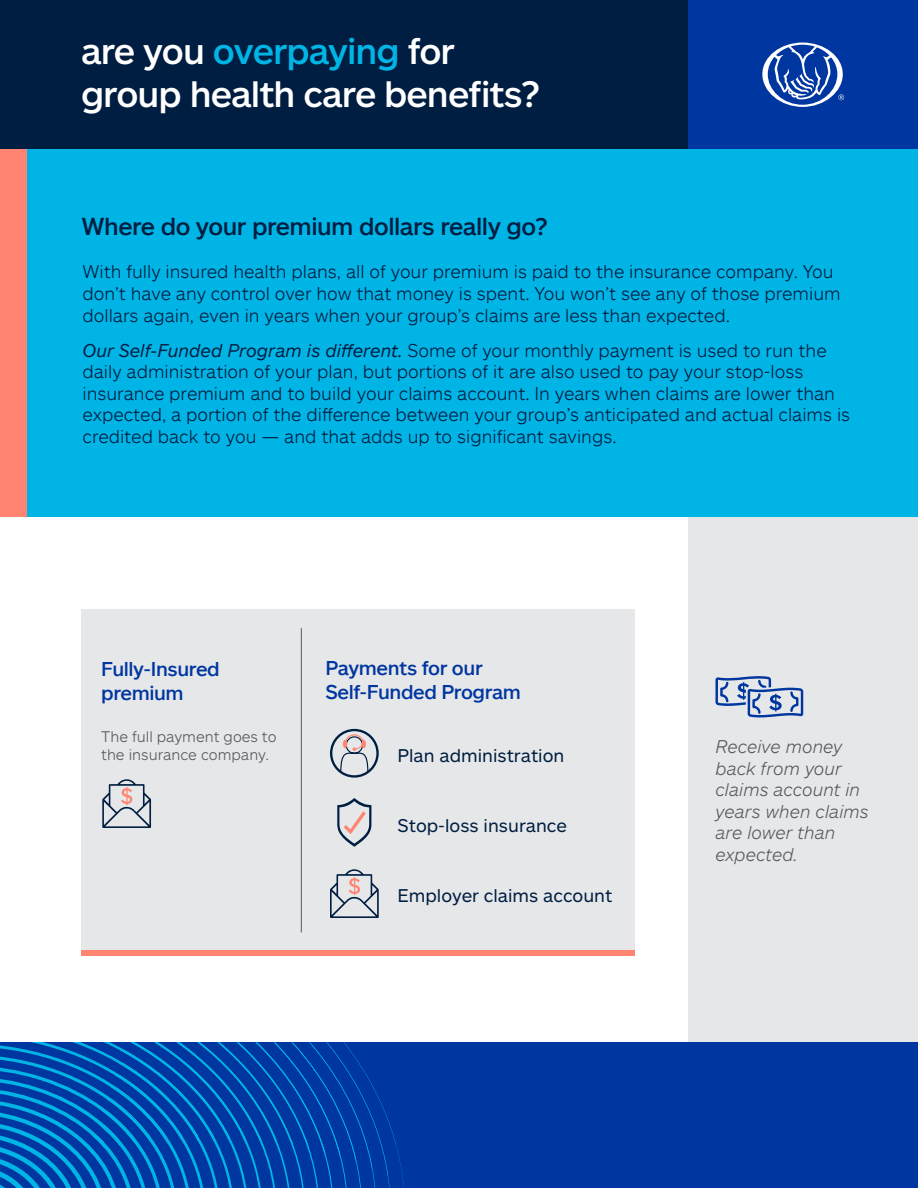
<style>
.page{position:relative;width:918px;height:1188px;background:#fff}
.page>*{position:absolute;margin:0;border:0;box-sizing:border-box;transform-origin:0 0}
.t1{font:500 36px/43.2px "Allstate Sans";letter-spacing:-.025em;color:#fff}
.t2{font:500 24px "Allstate Sans W";letter-spacing:-.02em;color:#001e41}
.t3{font:500 19.5px/24px "Allstate Sans W";letter-spacing:-.02em;color:#0036a0}
.t4{font:300 18px/21.6px "Allstate Sans W";color:#001e41}
.t5{font:italic 300 18px/21.6px "Allstate Sans";color:#57585a}
.t6{font:18px "Allstate Sans";color:#001e41}
.t7{font:300 15px/18px "Allstate Sans";color:#57585a}
.s1{color:#00b5e6}
.s2{font-weight:400;font-style:italic}
</style>
<div class="page">
<div style="left:688px;top:517px;width:230px;height:526px;background:#e6e7e9"></div>
<div style="left:0;top:0;width:918px;height:149px;background:#001e41"></div>
<div style="left:688px;top:0;width:230px;height:149px;background:#0036a0"></div>
<svg style="left:762px;top:43px;width:82px;height:64px"></svg>
<div style="left:0;top:1043px;width:918px;height:145px;background:#0036a0"></div>
<svg style="left:0;top:1043px;width:396px;height:145px"></svg>
<div style="left:27px;top:149px;width:891px;height:368px;background:#00b5e6"></div>
<div style="left:0;top:149px;width:27px;height:368px;background:#ff8572"></div>
<svg style="left:716px;top:676px;width:87px;height:41px"></svg>
<div style="left:81px;top:609px;width:553px;height:341px;background:#e6e7e9"></div>
<div style="left:81px;top:950px;width:553px;height:6px;background:#ff8572"></div>
<hr style="left:301px;top:628px;width:1px;height:304px;background:#57585a">
<svg style="left:102px;top:779px;width:49px;height:49px"></svg>
<svg style="left:330px;top:869px;width:49px;height:49px"></svg>
<svg style="left:337px;top:798px;width:34px;height:49px"></svg>
<svg style="left:330px;top:729px;width:49px;height:49px"></svg>
<p class="t1" style="left:81px;top:28px;width:461px">are you <span class="s1">overpaying</span> for group health care benefits?</p>
<p class="t2" style="left:82px;top:211px;width:468px">Where do your premium dollars really go?</p>
<p class="t4" style="left:82px;top:260px;width:760px">With fully insured health plans, all of your premium is paid to the insurance company. You don’t have any control over how that money is spent. You won’t see any of those premium dollars again, even in years when your group’s claims are less than expected.</p>
<p class="t4" style="left:82px;top:339px;width:769px"><span class="s2">Our Self-Funded Program is different.</span> Some of your monthly payment is used to run the daily administration of your plan, but portions of it are also used to pay your stop-loss insurance premium and to build your claims account. In years when claims are lower than expected, a portion of the difference between your group’s anticipated and actual claims is credited back to you — and that adds up to significant savings.</p>
<p class="t3" style="left:101px;top:656px;width:120px">Fully-Insured</p>
<p class="t3" style="left:101px;top:680px;width:84px">premium</p>
<p class="t7" style="left:101px;top:727px;width:177px">The full payment goes to the insurance company.</p>
<p class="t3" style="left:326px;top:655px;width:197px">Payments for our<br>Self-Funded Program</p>
<p class="t6" style="left:398px;top:744px;width:168px">Plan administration</p>
<p class="t6" style="left:398px;top:814px;width:171px">Stop-loss insurance</p>
<p class="t6" style="left:398px;top:884px;width:216px">Employer claims account</p>
<p class="t5" style="left:716px;top:735px;width:155px">Receive money back from your claims account in years when claims are lower than expected.</p>
</div>
